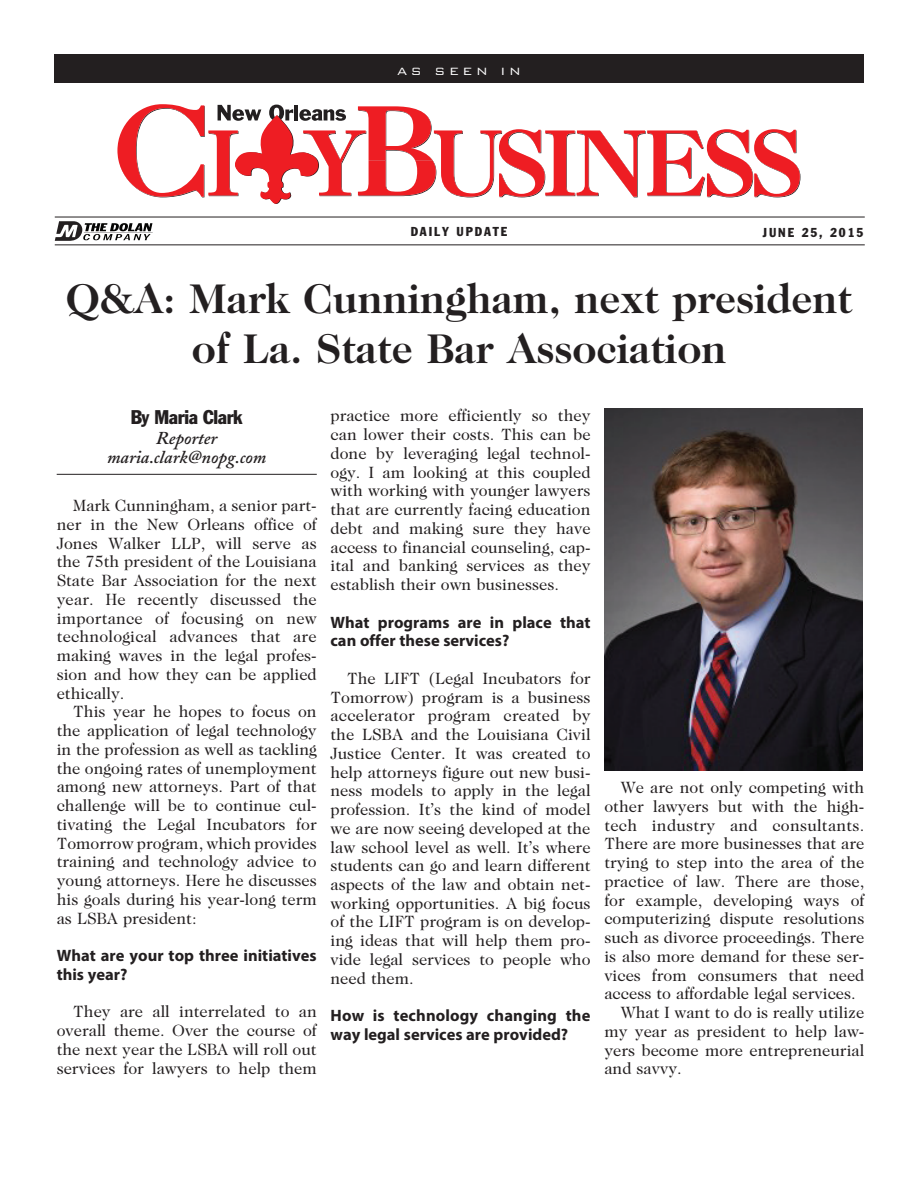
<style>
.page{position:relative;width:918px;height:1188px;background:#fff}
.page>*{position:absolute;margin:0;border:0;box-sizing:border-box;transform-origin:0 0}
.t1{font:700 42px/49.5px "Caslon Two Twenty Four";color:#231f20;text-align:center}
.t2{font:condensed 19.5px "Franklin Gothic";letter-spacing:-.02em;color:#231f20}
.t3{font:italic 600 18px/19.5px "Adobe Caslon";color:#231f20;text-align:center}
.t4{font:16.5px/18.8px "Caslon Two Twenty Four";color:#231f20;text-align:justify}
.t5{font:700 16.5px/18.8px "Myriad Pro";color:#231f20}
.t6{font:300 14.1px "Bank Gothic BT";letter-spacing:.25em;color:#fff}
.t7{font:condensed 12.75px "Franklin Gothic";letter-spacing:.15em;color:#231f20}
</style>
<div class="page">
<hr style="left:57px;top:474px;width:260px;height:1px;background:#231f20">
<div style="left:54px;top:54px;width:810px;height:28px;background:#231f20"></div>
<svg style="left:117px;top:104px;width:683px;height:100px"></svg>
<hr style="left:55px;top:217px;width:810px;height:1px;background:#231f20">
<hr style="left:55px;top:244px;width:810px;height:1px;background:#231f20">
<svg style="left:55px;top:221px;width:97px;height:20px"></svg>
<hr style="left:84px;top:233px;width:69px;height:1px;background:#231f20">
<img style="left:604px;top:409px;width:258px;height:361px">
<p class="t6" style="left:397px;top:63px;width:125px">AS SEEN IN</p>
<p class="t7" style="left:411px;top:224px;width:98px">DAILY UPDATE</p>
<p class="t7" style="left:763px;top:225px;width:102px">June 25, 2015</p>
<h1 class="t1" style="left:66px;top:274px;width:788px">Q&amp;A: Mark Cunningham, next president of La. State Bar Association</h1>
<p class="t2" style="left:131px;top:405px;width:113px">By Maria Clark</p>
<p class="t3" style="left:107px;top:429px;width:161px">Reporter maria.clark@nopg.com</p>
<p class="t4" style="left:57px;top:496px;width:262px;text-indent:16px">Mark Cunningham, a senior part&shy;ner in the New Orleans office of Jones Walker LLP, will serve as the 75th president of the Louisiana State Bar Association for the next year. He recently discussed the importance of focusing on new technological advances that are making waves in the legal profes&shy;sion and how they can be applied ethically.</p>
<p class="t4" style="left:57px;top:702px;width:262px;text-indent:16px">This year he hopes to focus on the application of legal technology in the profession as well as tackling the ongoing rates of unemployment among new attorneys. Part of that challenge will be to continue cul&shy;tivating the Legal Incubators for Tomorrow program, which provides training and technology advice to young attorneys. Here he discusses his goals during his year-long term as LSBA president:</p>
<p class="t5" style="left:57px;top:946px;width:262px">What are your top three initiatives this year?</p>
<p class="t4" style="left:57px;top:1002px;width:262px;text-indent:16px">They are all interrelated to an overall theme. Over the course of the next year the LSBA will roll out services for lawyers to help them</p>
<p class="t4" style="left:331px;top:406px;width:262px">practice more efficiently so they can lower their costs. This can be done by leveraging legal technol&shy;ogy. I am looking at this coupled with working with younger lawyers that are currently facing education debt and making sure they have access to financial counseling, cap&shy;ital and banking services as they establish their own businesses.</p>
<p class="t5" style="left:331px;top:612px;width:262px">What programs are in place that can offer these services?</p>
<p class="t4" style="left:331px;top:669px;width:262px;text-indent:16px">The LIFT (Legal Incubators for Tomorrow) program is a business accelerator program created by the LSBA and the Louisiana Civil Justice Center. It was created to help attorneys figure out new busi&shy;ness models to apply in the legal profession. It’s the kind of model we are now seeing developed at the law school level as well. It’s where students can go and learn different aspects of the law and obtain net&shy;working opportunities. A big focus of the LIFT program is on develop&shy;ing ideas that will help them pro&shy;vide legal services to people who need them.</p>
<p class="t5" style="left:331px;top:1006px;width:261px">How is technology changing the way legal services are provided?</p>
<p class="t4" style="left:621px;top:778px;width:245px">We are not only competing with</p>
<p class="t4" style="left:604px;top:797px;width:262px">other lawyers but with the high-</p>
<p class="t4" style="left:604px;top:816px;width:262px">tech industry and consultants.</p>
<p class="t4" style="left:604px;top:834px;width:262px">There are more businesses that are</p>
<p class="t4" style="left:604px;top:853px;width:262px">trying to step into the area of the</p>
<p class="t4" style="left:604px;top:872px;width:262px">practice of law. There are those,</p>
<p class="t4" style="left:604px;top:891px;width:262px">for example, developing ways of</p>
<p class="t4" style="left:604px;top:909px;width:262px">computerizing dispute resolutions</p>
<p class="t4" style="left:604px;top:928px;width:262px">such as divorce proceedings. There</p>
<p class="t4" style="left:604px;top:947px;width:262px">is also more demand for these ser-</p>
<p class="t4" style="left:604px;top:966px;width:262px">vices from consumers that need</p>
<p class="t4" style="left:604px;top:984px;width:253px">access to affordable legal services.</p>
<p class="t4" style="left:621px;top:1003px;width:245px">What I want to do is really utilize</p>
<p class="t4" style="left:604px;top:1022px;width:262px">my year as president to help law-</p>
<p class="t4" style="left:604px;top:1041px;width:262px">yers become more entrepreneurial</p>
<p class="t4" style="left:604px;top:1059px;width:79px">and savvy.</p>
</div>
